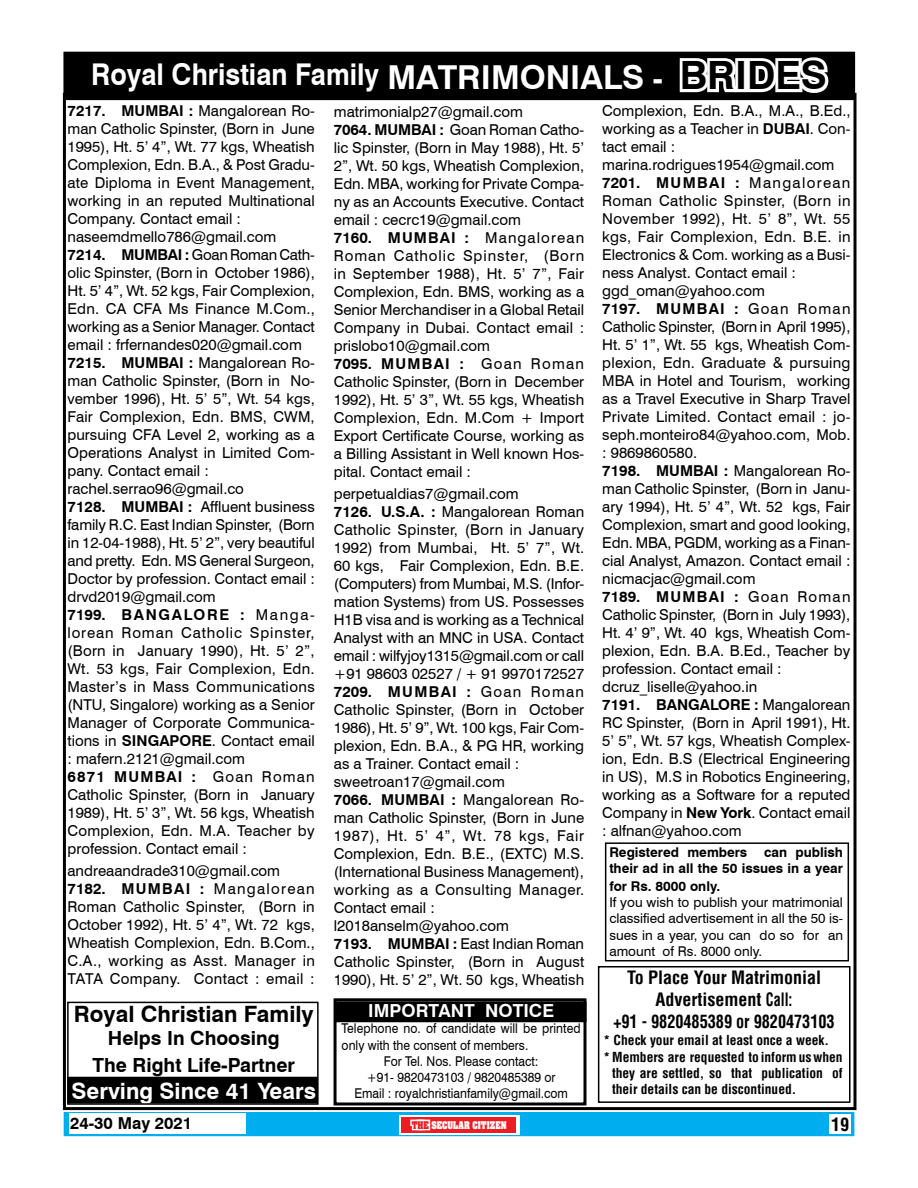
<style>
.page{position:relative;width:918px;height:1188px;background:#fff}
.page>*{position:absolute;margin:0;border:0;box-sizing:border-box;transform-origin:0 0}
.t1{font:700 30px "Swiss 721 BT";color:#fff;scale:.9 1}
.t2{font:700 22.5px "Swiss 721 BT";color:#000}
.t3{font:700 22.5px "Swiss 721 BT";color:#fff}
.t4{font:700 19.5px/27px "Swiss 721 BT";color:#000;text-align:center}
.t5{font:18px/21.8px "Switzerland Condensed";color:#000;text-align:center}
.t6{font:700 18px "Swiss 721 BT";color:#fff}
.t7{font:700 16.5px "Swiss 721 BT";color:#000}
.t8{font:15px/18px "Swiss 721 BT";color:#000}
.t9{font:13.5px "Swiss 721 BT";color:#000;scale:.9 1}
.t10{font:13.5px "Switzerland Condensed";color:#000}
.t11{font:13.5px/16.2px "Swiss 721 BT";color:#000;text-align:justify}
.t12{font:700 13.5px/16.2px "Swiss 721 BT";color:#000}
.t13{font:700 9px "Aardvark";color:#fff;scale:.85 1}
.s1{font-size:33px}
.s2{font-size:39px;color:#000}
.s3{font-weight:700}
.s4{color:#ed1d24}
</style>
<div class="page">
<div style="left:64px;top:1112px;width:790px;height:24px;background:#00aeef"></div>
<div style="left:829px;top:1114px;width:21px;height:20px;background:#fff"></div>
<div style="left:399px;top:1115px;width:121px;height:20px;background:#fff"></div>
<div style="left:69px;top:1114px;width:177px;height:20px;background:#fff"></div>
<div style="left:402px;top:1117px;width:114px;height:16px;background:#ed1d24"></div>
<svg style="left:410px;top:1119px;width:21px;height:12px"></svg>
<div style="left:68px;top:1077px;width:249px;height:26px;background:#000"></div>
<div style="left:67px;top:1002px;width:252px;height:103px;border:2px solid #000"></div>
<div style="left:64px;top:52px;width:790px;height:47px;background:#000"></div>
<div style="left:63px;top:52px;width:792px;height:48px;border:2px solid #000"></div>
<svg style="left:677px;top:51px;width:156px;height:50px"></svg>
<div style="left:598px;top:966px;width:252px;height:137px;border:2px solid #000"></div>
<div style="left:336px;top:1002px;width:250px;height:20px;background:#000"></div>
<div style="left:334px;top:998px;width:252px;height:108px;border:3px solid #000"></div>
<div style="left:605px;top:842px;width:244px;height:120px;border:2px solid #000"></div>
<h1 class="t1" style="left:91px;top:56px;width:819px">Royal Christian Family <span class="s1">MATRIMON IALS</span> - <span class="s2">BRIDES</span></h1>
<p class="t8" style="left:67px;top:102px;width:249px"><span class="s3">7217. MUMBAI :</span> Mangalorean Ro&shy;man Catholic Spinster, (Born in June<br>1995), Ht. 5’ 4”, Wt. 77 kgs, Wheatish<br>Complexion, Edn. B.A., &amp; Post Gradu&shy;ate Diploma in Event Management, working in an reputed Multinational<br>Company. Contact email : naseemdmello786@gmail.com<br><span class="s3">7214. MUMBAI :</span> Goan Roman Cath&shy;olic Spinster, (Born in October 1986),<br>Ht. 5’ 4”, Wt. 52 kgs, Fair Complexion,<br>Edn. CA CFA Ms Finance M.Com., working as a Senior Manager. Contact email : frfernandes020@gmail.com<br><span class="s3">7215. MUMBAI :</span> Mangalorean Ro&shy;man Catholic Spinster, (Born in No&shy;vember 1996), Ht. 5’ 5”, Wt. 54 kgs,<br>Fair Complexion, Edn. BMS, CWM, pursuing CFA Level 2, working as a<br>Operations Analyst in Limited Com&shy;pany. Contact email : rachel.serrao96@gmail.co<br><span class="s3">7128. MUMBAI :</span> Affluent business family R.C. East Indian Spinster, (Born in 12-04-1988), Ht. 5’ 2”, very beautiful and pretty. Edn. MS General Surgeon,<br>Doctor by profession. Contact email : drvd2019@gmail.com<br><span class="s3">7199. BAN GALOR E :</span> Manga&shy;lorean Roman Catholic Spinster, (Born in January 1990), Ht. 5’ 2”,<br>Wt. 53 kgs, Fair Complexion, Edn.<br>Master’s in Mass Communications (NTU, Singalore) working as a Senior<br>Manager of Corporate Communica&shy;tions in <span class="s3">SINGAPORE</span>. Contact email : mafern.2121@gmail.com<br><span class="s3">6871 MUMBAI :</span> Goan Roman<br>Catholic Spinster, (Born in January<br>1989), Ht. 5’ 3”, Wt. 56 kgs, Wheatish<br>Complexion, Edn. M.A. Teacher by profession. Contact email :</p>
<p class="t8" style="left:68px;top:862px;width:249px">andreaandrade310@gmail.com<br><span class="s3">7182. MUMBAI :</span> Mangalorean<br>Roman Catholic Spinster, (Born in<br>October 1992), Ht. 5’ 4”, Wt. 72 kgs,<br>Wheatish Complexion, Edn. B.Com.,<br>C.A., working as Asst. Manager in<br>TATA Company. Contact : email :</p>
<h2 class="t2" style="left:74px;top:1000px;width:241px">Royal Christian Family</h2>
<h3 class="t4" style="left:93px;top:1025px;width:204px">Helps In Choosing<br>The Right Life-Partner</h3>
<h2 class="t3" style="left:72px;top:1078px;width:246px">Serving Since 41 Years</h2>
<p class="t8" style="left:334px;top:103px;width:252px">matrimonialp27@gmail.com<br><span class="s3">7064. MUMBAI :</span> Goan Roman Catho&shy;lic Spinster, (Born in May 1988), Ht. 5’<br>2”, Wt. 50 kgs, Wheatish Complexion,<br>Edn. MBA, working for Private Compa&shy;ny as an Accounts Executive. Contact email : cecrc19@gmail.com<br><span class="s3">7160. MUMBAI :</span> Mangalorean<br>Roman Catholic Spinster, (Born in September 1988), Ht. 5’ 7”, Fair<br>Complexion, Edn. BMS, working as a<br>Senior Merchandiser in a Global Retail<br>Company in Dubai. Contact email : prislobo10@gmail.com<br><span class="s3">7095. MUMBAI :</span> Goan Roman<br>Catholic Spinster, (Born in December<br>1992), Ht. 5’ 3”, Wt. 55 kgs, Wheatish<br>Complexion, Edn. M.Com + Import<br>Export Certificate Course, working as a Billing Assistant in Well known Hos&shy;pital. Contact email :</p>
<p class="t8" style="left:334px;top:484px;width:252px">perpetualdias7@gmail.com<br><span class="s3">7126. U.S.A. :</span> Mangalorean Roman<br>Catholic Spinster, (Born in January<br>1992) from Mumbai, Ht. 5’ 7”, Wt.<br>60 kgs, Fair Complexion, Edn. B.E. (Computers) from Mumbai, M.S. (Infor&shy;mation Systems) from US. Possesses<br>H1B visa and is working as a Technical<br>Analyst with an MNC in USA. Contact email : wilfyjoy1315@gmail.com or call +91 98603 02527 / + 91 9970172527<br><span class="s3">7209. MUMBAI :</span> Goan Roman<br>Catholic Spinster, (Born in October<br>1986), Ht. 5’ 9”, Wt. 100 kgs, Fair Com&shy;plexion, Edn. B.A., &amp; PG HR, working as a Trainer. Contact email : sweetroan17@gmail.com<br><span class="s3">7066. MUMBAI :</span> Mangalorean Ro&shy;man Catholic Spinster, (Born in June<br>1987), Ht. 5’ 4”, Wt. 78 kgs, Fair<br>Complexion, Edn. B.E., (EXTC) M.S. (International Business Management), working as a Consulting Manager.<br>Contact email : l2018anselm@yahoo.com<br><span class="s3">7193. MUMBAI :</span> East Indian Roman<br>Catholic Spinster, (Born in August<br>1990), Ht. 5’ 2”, Wt. 50 kgs, Wheatish</p>
<p class="t6" style="left:368px;top:1000px;width:185px">Important Noti ce</p>
<p class="t9" style="left:342px;top:1020px;width:267px">Telephone no. of candidate will be printed</p>
<p class="t9" style="left:342px;top:1037px;width:209px">only with the consent of members.</p>
<p class="t9" style="left:384px;top:1053px;width:173px">For Tel. Nos. Please contact:</p>
<p class="t9" style="left:367px;top:1069px;width:211px">+91- 9820473103 / 9820485389 or</p>
<p class="t9" style="left:354px;top:1085px;width:239px">Email : royalchristianfamily@gmail.com</p>
<p class="t8" style="left:602px;top:102px;width:250px">Complexion, Edn. B.A., M.A., B.Ed., working as a Teacher in <span class="s3">Dubai</span> . Con&shy;tact email : marina.rodrigues1954@gmail.com<br><span class="s3">7201. MUMBAI :</span> Mangalorean<br>Roman Catholic Spinster, (Born in<br>November 1992), Ht. 5’ 8”, Wt. 55 kgs, Fair Complexion, Edn. B.E. in<br>Electronics &amp; Com. working as a Busi&shy;ness Analyst. Contact email : ggd_oman@yahoo.com<br><span class="s3">7197. MUMBAI :</span> Goan Roman<br>Catholic Spinster, (Born in April 1995),<br>Ht. 5’ 1”, Wt. 55 kgs, Wheatish Com&shy;plexion, Edn. Graduate &amp; pursuing<br>MBA in Hotel and Tourism, working as a Travel Executive in Sharp Travel<br>Private Limited. Contact email : jo&shy;seph.monteiro84@yahoo.com, Mob. : 9869860580.<br><span class="s3">7198. MUMBAI :</span> Mangalorean Ro&shy;man Catholic Spinster, (Born in Janu&shy;ary 1994), Ht. 5’ 4”, Wt. 52 kgs, Fair<br>Complexion, smart and good looking,<br>Edn. MBA, PGDM, working as a Finan&shy;cial Analyst, Amazon. Contact email : nicmacjac@gmail.com<br><span class="s3">7189. MUMBAI :</span> Goan Roman<br>Catholic Spinster, (Born in July 1993),<br>Ht. 4’ 9”, Wt. 40 kgs, Wheatish Com&shy;plexion, Edn. B.A. B.Ed., Teacher by profession. Contact email : dcruz_liselle@yahoo.in<br><span class="s3">7191. BANGALORE :</span> Mangalorean<br>RC Spinster, (Born in April 1991), Ht.<br>5’ 5”, Wt. 57 kgs, Wheatish Complex&shy;ion, Edn. B.S (Electrical Engineering in US), M.S in Robotics Engineering, working as a Software for a reputed<br>Company in <span class="s3">New York</span>. Contact email : alfnan@yahoo.com</p>
<p class="t12" style="left:609px;top:844px;width:235px">Registered members can publish their ad in all the 50 issues in a year</p>
<p class="t12" style="left:609px;top:878px;width:112px">for Rs. 8000 only.</p>
<p class="t11" style="left:609px;top:894px;width:235px">If you wish to publish your matrimonial classified advertisement in all the 50 is&shy;sues in a year, you can do so for an amount of Rs. 8000 only.</p>
<p class="t5" style="left:613px;top:967px;width:223px">To Place Your Matrimonial<br>Advertisement Call:<br>+91 - 9820485389 or 9820473103</p>
<p class="t10" style="left:604px;top:1032px;width:227px">* Check your email at least once a week.</p>
<p class="t10" style="left:604px;top:1048px;width:241px">* Members are requested to inform us when</p>
<p class="t10" style="left:612px;top:1065px;width:232px">they are settled, so that publication of</p>
<p class="t10" style="left:612px;top:1081px;width:186px">their details can be discontinued.</p>
<p class="t7" style="left:70px;top:1113px;width:124px">24-30 May 2021</p>
<p class="t13" style="left:412px;top:1118px;width:113px"><span class="s4">THE</span> SECULAR CITIZEN</p>
<p class="t5" style="left:831px;top:1113px;width:19px">19</p>
</div>
